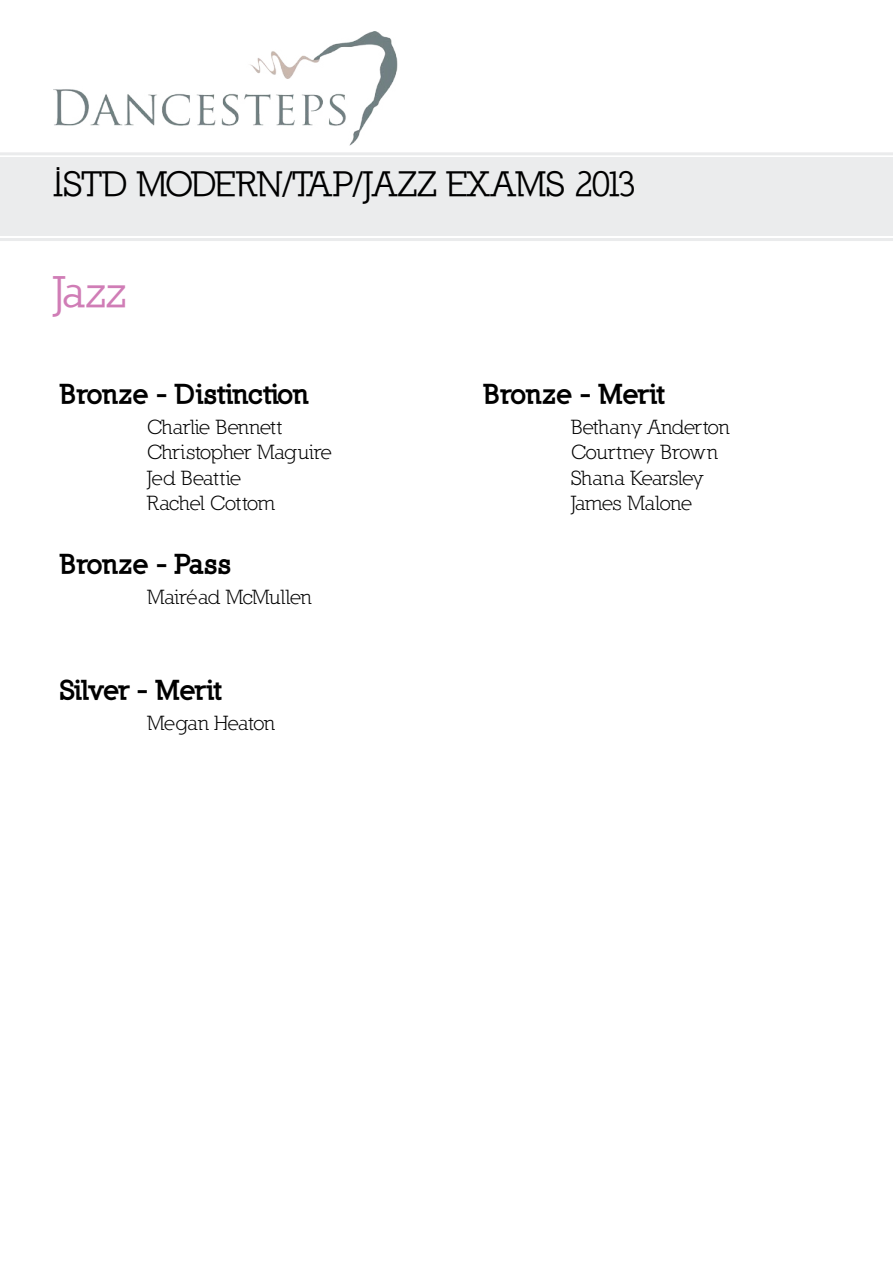
<style>
.page{position:relative;width:893px;height:1263px;background:#fff}
.page>*{position:absolute;margin:0;border:0;box-sizing:border-box;transform-origin:0 0}
.t1{font:700 45px "Nilland";color:#d07db6}
.t2{font:700 36px "Nilland";color:#000}
.t3{font:900 27px "Nilland";color:#000}
.t4{font:900 27px "Nilland";letter-spacing:-.03em;color:#000}
.t5{font:21px/25.2px "Nilland";letter-spacing:-.03em;color:#000}
</style>
<div class="page">
<img style="left:54px;top:32px;width:344px;height:113px">
<div style="left:0;top:152px;width:893px;height:89px;background:#ebeced"></div>
<h2 class="t2" style="left:53px;top:163px;width:584px">ISTD MODERN/TAP/JAZZ EXAMS 2013</h2>
<h1 class="t1" style="left:53px;top:266px;width:75px">Jazz</h1>
<p class="t3" style="left:60px;top:377px;width:251px">Bronze - Distinction</p>
<p class="t3" style="left:484px;top:377px;width:183px">Bronze - Merit</p>
<p class="t5" style="left:147px;top:414px;width:187px">Charlie Bennett<br>Christopher Maguire<br>Jed Beattie<br>Rachel Cottom</p>
<p class="t5" style="left:571px;top:414px;width:160px">Bethany Anderton<br>Courtney Brown<br>Shana Kearsley<br>James Malone</p>
<p class="t3" style="left:60px;top:547px;width:173px">Bronze - Pass</p>
<p class="t5" style="left:147px;top:584px;width:166px">Mairéad McMullen</p>
<p class="t4" style="left:60px;top:673px;width:164px">Silver - Merit</p>
<p class="t5" style="left:147px;top:710px;width:130px">Megan Heaton</p>
</div>
